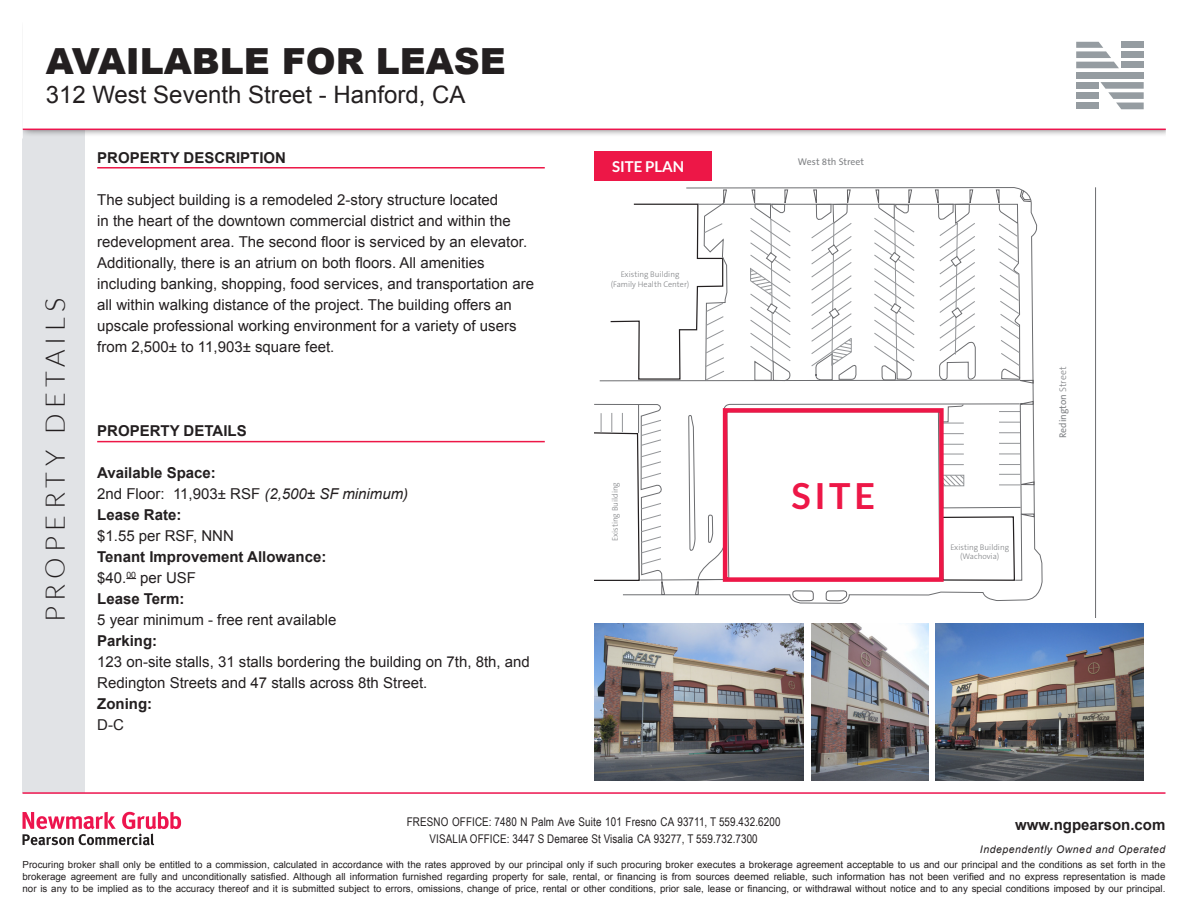
<style>
.page{position:relative;width:1188px;height:918px;background:#fff}
.page>*{position:absolute;margin:0;border:0;box-sizing:border-box;transform-origin:0 0}
.t1{font:900 36px "Arial";color:#231f20}
.t2{font:700 36px "Lato";color:#ed1747}
.t3{font:300 27px "Lato";letter-spacing:.2em;color:#231f20}
.t4{font:24px "Arial";color:#231f20}
.t5{font:15px/21px "Arial";color:#231f20}
.t6{font:700 15px "Arial";color:#231f20}
.t7{font:700 15px "Lato";color:#fff}
.t8{font:12px "Arial Narrow";letter-spacing:.01em;color:#231f20}
.t9{font:italic 10.5px "Arial";letter-spacing:.05em;color:#231f20}
.t10{font:9.75px/12px "Arial";color:#231f20;text-align:justify}
.t11{font:9.75px "The Sans B5 Plain";color:#808285}
.t12{font:300 8.1px/9.8px "The Sans B3";color:#808285;text-align:center}
.s1{font-style:italic}
.s2{font-family:"The Sans B3";font-weight:300}
</style>
<div class="page">
<svg style="left:686px;top:187px;width:357px;height:411px"></svg>
<hr style="left:1095px;top:187px;width:1px;height:431px;background:#6c6d70">
<svg style="left:594px;top:190px;width:440px;height:414px"></svg>
<img style="left:936px;top:624px;width:208px;height:156px">
<img style="left:594px;top:624px;width:209px;height:156px">
<img style="left:811px;top:624px;width:117px;height:156px">
<div style="left:23px;top:128px;width:62px;height:664px;background:#e1e3e6"></div>
<div style="left:594px;top:151px;width:117px;height:30px;background:#ed1747"></div>
<hr style="left:97px;top:167px;width:448px;height:2px;background:#ed1747">
<hr style="left:97px;top:441px;width:448px;height:1px;background:#ed1747">
<div style="left:723px;top:408px;width:221px;height:174px;border:4px solid #ed1747"></div>
<svg style="left:22px;top:41px;width:1144px;height:98px"></svg>
<hr style="left:23px;top:129px;width:1143px;height:1px;background:#ed154e">
<hr style="left:22px;top:792px;width:1144px;height:2px;background:#ed154e">
<div style="left:1121px;top:42px;width:23px;height:6px;background:#959ca1"></div>
<div style="left:1121px;top:62px;width:23px;height:6px;background:#959ca1"></div>
<div style="left:1121px;top:51px;width:23px;height:7px;background:#959ca1"></div>
<svg style="left:1076px;top:42px;width:43px;height:26px"></svg>
<div style="left:1076px;top:82px;width:23px;height:7px;background:#959ca1"></div>
<div style="left:1076px;top:92px;width:23px;height:7px;background:#959ca1"></div>
<div style="left:1076px;top:103px;width:23px;height:6px;background:#959ca1"></div>
<svg style="left:1100px;top:82px;width:44px;height:27px"></svg>
<div style="left:1076px;top:72px;width:68px;height:6px;background:#959ca1"></div>
<svg style="left:23px;top:812px;width:158px;height:33px"></svg>
<p class="t1" style="left:46px;top:35px;width:462px">AVAILABLE FOR LEASE</p>
<p class="t4" style="left:46px;top:78px;width:421px">312 West Seventh Street - Hanford, CA</p>
<p class="t3" style="left:41px;top:622px;width:326px;rotate:-90deg">PROPERTY DETAILS</p>
<p class="t6" style="left:97px;top:147px;width:190px">PROPERTY DESCRIPTION</p>
<p class="t5" style="left:97px;top:189px;width:438px">The subject building is a remodeled 2-story structure located<br>in the heart of the downtown commercial district and within the redevelopment area. The second floor is serviced by an elevator.<br>Additionally, there is an atrium on both floors. All amenities including banking, shopping, food services, and transportation are all within walking distance of the project. The building offers an upscale professional working environment for a variety of users from 2,500± to 11,903± square feet.</p>
<p class="t6" style="left:97px;top:420px;width:151px">PROPERTY DETAILS</p>
<p class="t6" style="left:97px;top:462px;width:120px">Available Space:</p>
<p class="t5" style="left:97px;top:483px;width:313px">2nd Floor: 11,903± RSF <span class="s1">(2,500± SF minimum)</span></p>
<p class="t6" style="left:97px;top:504px;width:86px">Lease Rate:</p>
<p class="t5" style="left:97px;top:525px;width:138px">$1.55 per RSF, NNN</p>
<p class="t6" style="left:97px;top:546px;width:231px">Tenant Improvement Allowance:</p>
<p class="t5" style="left:97px;top:567px;width:100px">$40.<sup>00</sup> per USF</p>
<p class="t6" style="left:97px;top:588px;width:89px">Lease Term:</p>
<p class="t5" style="left:97px;top:609px;width:241px">5 year minimum - free rent available</p>
<p class="t6" style="left:97px;top:630px;width:62px">Parking:</p>
<p class="t5" style="left:97px;top:651px;width:434px">123 on-site stalls, 31 stalls bordering the building on 7th, 8th, and<br>Redington Streets and 47 stalls across 8th Street.</p>
<p class="t6" style="left:97px;top:693px;width:56px">Zoning:</p>
<p class="t5" style="left:97px;top:714px;width:28px">D-C</p>
<p class="t7" style="left:612px;top:158px;width:74px">SITE PLAN</p>
<p class="t12" style="left:611px;top:270px;width:80px">Existing Building (Family Health Center)</p>
<p class="t12" style="left:611px;top:541px;width:60px;rotate:-90deg">Existing Building</p>
<p class="t11" style="left:798px;top:157px;width:68px">West 8th Street</p>
<p class="t2" style="left:792px;top:476px;width:85px">SITE</p>
<p class="t12" style="left:950px;top:542px;width:60px">Existing Building (Wachovia)</p>
<p class="t11" style="left:1058px;top:438px;width:73px;rotate:-90deg">Redington <span class="s2">Street</span></p>
<p class="t8" style="left:407px;top:813px;width:375px">FRESNO OFFICE: 7480 N Palm Ave Suite 101 Fresno CA 93711, T 559.432.6200</p>
<p class="t6" style="left:1015px;top:815px;width:152px">www.ngpearson.com</p>
<p class="t8" style="left:430px;top:830px;width:330px">VISALIA OFFICE: 3447 S Demaree St Visalia CA 93277, T 559.732.7300</p>
<p class="t9" style="left:980px;top:843px;width:187px">Independently Owned and Operated</p>
<p class="t10" style="left:22px;top:859px;width:1144px">Procuring broker shall only be entitled to a commission, calculated in accordance with the rates approved by our principal only if such procuring broker executes a brokerage agreement acceptable to us and our principal and the conditions as set forth in the brokerage agreement are fully and unconditionally satisfied. Although all information furnished regarding property for sale, rental, or financing is from sources deemed reliable, such information has not been verified and no express representation is made nor is any to be implied as to the accuracy thereof and it is submitted subject to errors, omissions, change of price, rental or other conditions, prior sale, lease or financing, or withdrawal without notice and to any special conditions imposed by our principal.</p>
</div>
